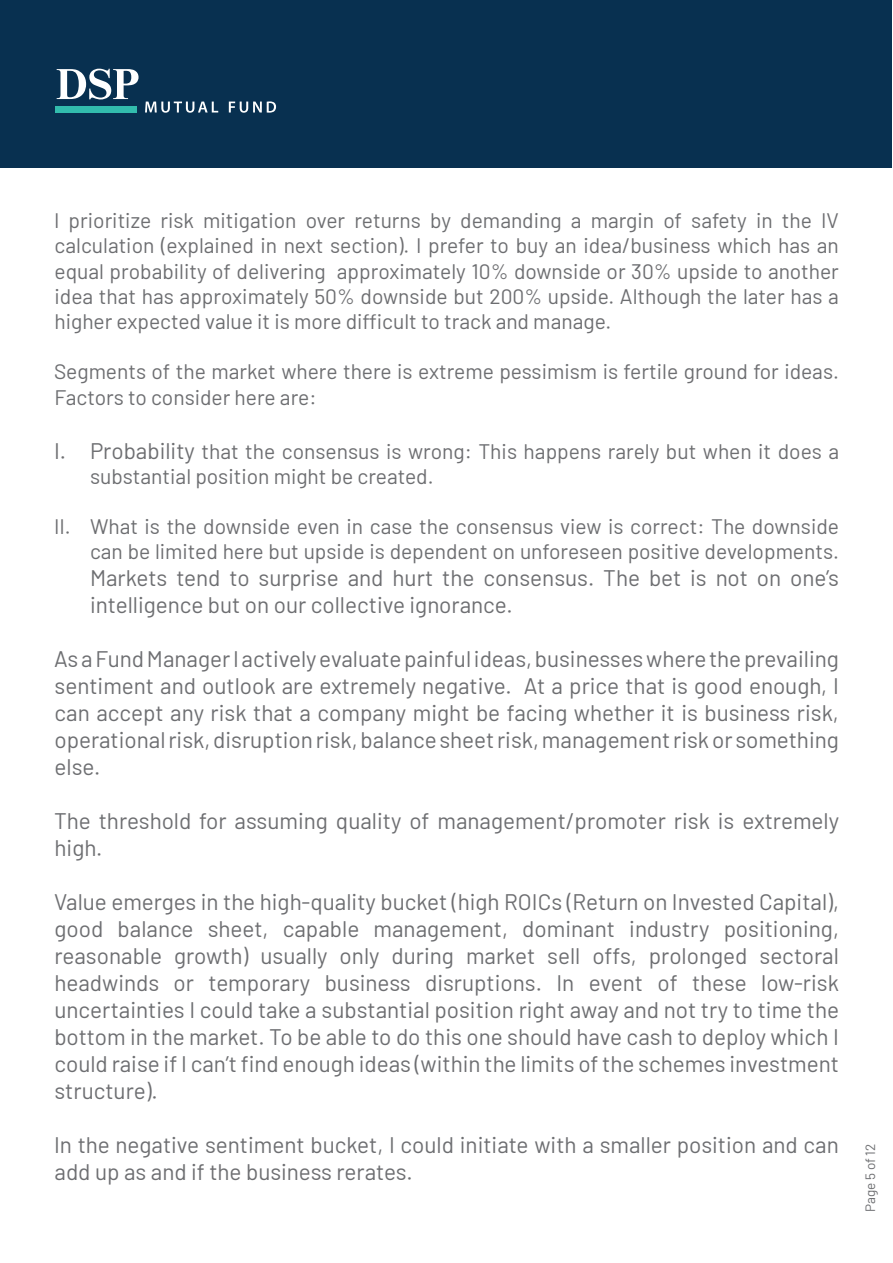
<style>
.page{position:relative;width:893px;height:1263px;background:#fff}
.page>*{position:absolute;margin:0;border:0;box-sizing:border-box;transform-origin:0 0}
.t1{font:22.5px/27px "Barlow";color:#6d6e71}
.t2{font:21px/25.2px "Barlow";color:#6d6e71}
.t3{font:13.5px "Barlow";color:#6d6e71}
.s1{font-size:22.5px}
</style>
<div class="page">
<div style="left:1px;top:1px;width:891px;height:167px;background:#083050"></div>
<svg style="left:145px;top:102px;width:73px;height:11px"></svg>
<svg style="left:229px;top:101px;width:47px;height:12px"></svg>
<div style="left:55px;top:106px;width:82px;height:6px;background:#32bcad"></div>
<svg style="left:57px;top:69px;width:82px;height:30px"></svg>
<p class="t2" style="left:54px;top:206px;width:786px;text-align:justify">I prioritize risk mitigation over returns by demanding a margin of safety in the IV calculation (explained in next section). I prefer to buy an idea/business which has an equal probability of delivering approximately 10% downside or 30% upside to another idea that has approximately 50% downside but 200% upside. Although the later has a higher expected value it is more difficult to track and manage.</p>
<p class="t2" style="left:54px;top:357px;width:786px">Segments of the market where there is extreme pessimism is fertile ground for ideas.<br>Factors to consider here are:</p>
<p class="t2" style="left:90px;top:437px;width:750px;text-indent:-36px"><span class="s1">I. Probability</span> that the consensus is wrong: This happens rarely but when it does a substantial position might be created.</p>
<p class="t2" style="left:54px;top:512px;width:786px;text-align:right">II. What is the downside even in case the consensus view is correct: The downside can be limited here but upside is dependent on unforeseen positive developments.</p>
<p class="t1" style="left:90px;top:563px;width:750px">Markets tend to surprise and hurt the consensus. The bet is not on one’s intelligence but on our collective ignorance.</p>
<p class="t1" style="left:54px;top:644px;width:786px;text-align:justify">As a Fund Manager I actively evaluate painful ideas, businesses where the prevailing sentiment and outlook are extremely negative. At a price that is good enough, I can accept any risk that a company might be facing whether it is business risk, operational risk, disruption risk, balance sheet risk, management risk or something else.</p>
<p class="t1" style="left:54px;top:806px;width:786px">The threshold for assuming quality of management/promoter risk is extremely high.</p>
<p class="t1" style="left:54px;top:887px;width:786px;text-align:justify">Value emerges in the high-quality bucket (high ROICs (Return on Invested Capital), good balance sheet, capable management, dominant industry positioning, reasonable growth) usually only during market sell offs, prolonged sectoral headwinds or temporary business disruptions. In event of these low-risk uncertainties I could take a substantial position right away and not try to time the bottom in the market. To be able to do this one should have cash to deploy which I could raise if I can’t find enough ideas (within the limits of the schemes investment structure).</p>
<p class="t1" style="left:54px;top:1130px;width:786px">In the negative sentiment bucket, I could initiate with a smaller position and can add up as and if the business rerates.</p>
<p class="t3" style="left:860px;top:1212px;width:70px;rotate:-90deg">Page 5 of 12</p>
</div>
